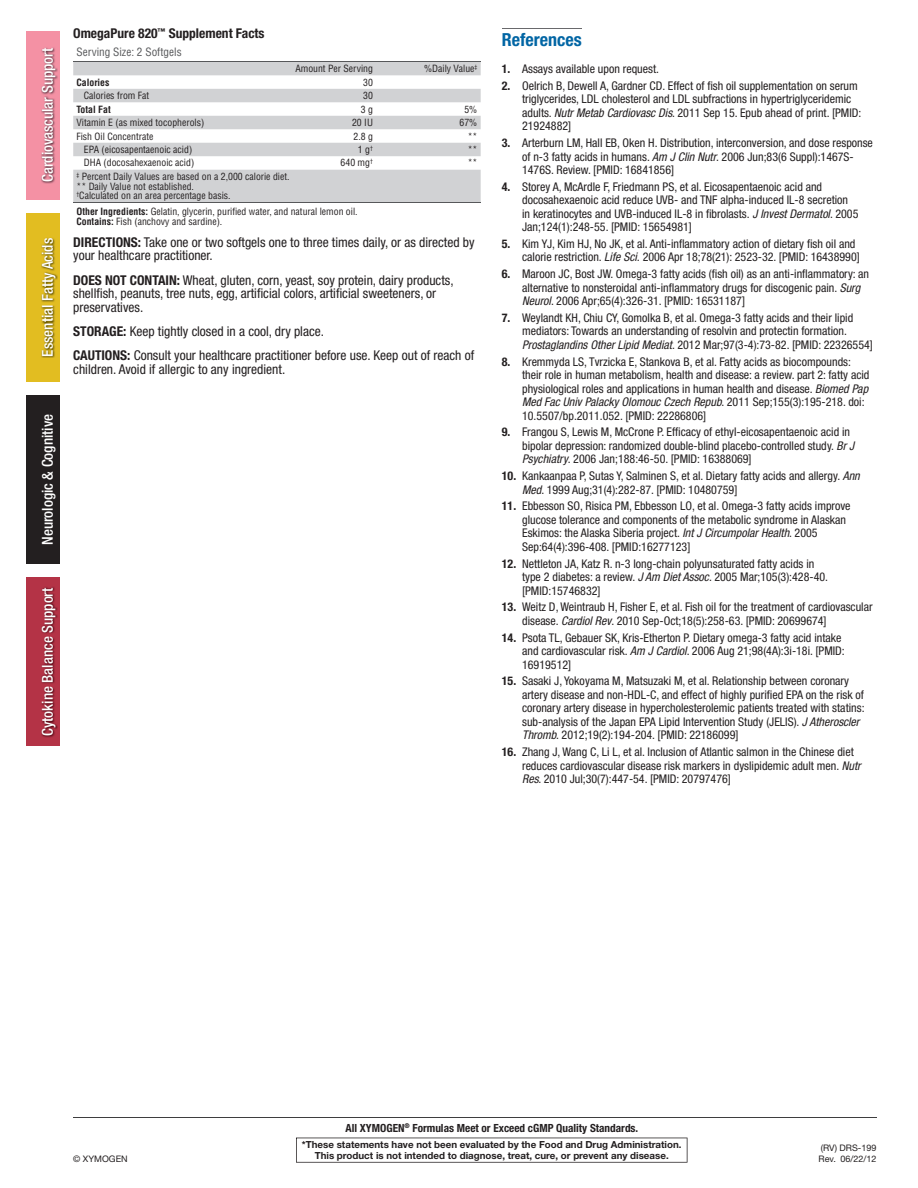
<style>
.page{position:relative;width:918px;height:1188px;background:#fff}
.page>*{position:absolute;margin:0;border:0;box-sizing:border-box;transform-origin:0 0}
.t1{font:700 condensed 18px "Helvetica Neue LT Std";color:#0065a4}
.t2{font:500 condensed 15px "Helvetica Neue LT Std";color:#fff}
.t3{font:condensed 13.5px/13.5px "Helvetica Neue LT Std";color:#231f20}
.t4{font:700 condensed 13.5px "Helvetica Neue LT Std";color:#231f20}
.t5{font:condensed 12px/13.5px "Helvetica Neue LT Std";color:#231f20}
.t6{font:700 condensed 11.25px "Helvetica Neue LT Std";color:#231f20}
.t7{font:condensed 11.25px "Helvetica LT Std";color:#57585a}
.t8{font:condensed 9.75px/9.8px "Helvetica LT Std";color:#231f20}
.t9{font:700 9.75px/10.5px "Helvetica Neue LT Std";color:#231f20;text-align:center}
.t10{font:700 condensed 9.75px "Helvetica LT Std";color:#231f20}
.t11{font:9px "Helvetica Neue LT Std";color:#231f20}
.s1{font-weight:700}
.s2{font-style:italic}
</style>
<div class="page">
<div style="left:26px;top:31px;width:33px;height:168px;background:#f491a4"></div>
<img style="left:41px;top:47px;width:17px;height:137px">
<div style="left:26px;top:213px;width:33px;height:169px;background:#e2bd21"></div>
<img style="left:41px;top:238px;width:17px;height:119px">
<div style="left:26px;top:395px;width:33px;height:169px;background:#231f20"></div>
<div style="left:26px;top:577px;width:33px;height:169px;background:#b43346"></div>
<img style="left:41px;top:587px;width:17px;height:150px">
<svg style="left:73px;top:62px;width:408px;height:140px;fill:#d1d2d4"></svg>
<hr style="left:73px;top:61px;width:181px;height:1px;background:#57585a">
<hr style="left:254px;top:61px;width:122px;height:1px;background:#57585a">
<hr style="left:376px;top:61px;width:105px;height:1px;background:#57585a">
<hr style="left:73px;top:202px;width:181px;height:1px;background:#57585a">
<hr style="left:254px;top:202px;width:122px;height:1px;background:#57585a">
<hr style="left:376px;top:202px;width:105px;height:1px;background:#57585a">
<hr style="left:73px;top:1117px;width:803px;height:1px;background:#3e3e3f">
<svg style="left:296px;top:1138px;width:391px;height:25px"></svg>
<hr style="left:502px;top:28px;width:80px;height:1px;background:#69696c">
<p class="t2" style="left:38px;top:182px;width:136px;rotate:-90deg">Cardiovascular Support</p>
<p class="t2" style="left:38px;top:357px;width:120px;rotate:-90deg">Essential Fatty Acids</p>
<p class="t2" style="left:38px;top:545px;width:133px;rotate:-90deg">Neurologic &amp; Cognitive</p>
<p class="t2" style="left:38px;top:736px;width:150px;rotate:-90deg">Cytokine Balance Support</p>
<p class="t4" style="left:73px;top:25px;width:193px">OmegaPure 820<sup>™</sup> Supplement Facts</p>
<p class="t7" style="left:76px;top:45px;width:107px">Serving Size: 2 Softgels</p>
<p class="t8" style="left:295px;top:64px;width:79px">Amount Per Serving</p>
<p class="t8" style="left:424px;top:64px;width:55px">%Daily Value<sup>‡</sup></p>
<p class="t10" style="left:76px;top:76px;width:35px">Calories</p>
<p class="t8" style="left:363px;top:77px;width:11px">30</p>
<p class="t8" style="left:84px;top:91px;width:67px">Calories from Fat</p>
<p class="t8" style="left:363px;top:91px;width:11px">30</p>
<p class="t10" style="left:76px;top:103px;width:36px">Total Fat</p>
<p class="t8" style="left:361px;top:104px;width:14px">3 g</p>
<p class="t8" style="left:464px;top:104px;width:14px">5%</p>
<p class="t8" style="left:76px;top:118px;width:129px">Vitamin E (as mixed tocopherols)</p>
<p class="t8" style="left:352px;top:118px;width:22px">20 IU</p>
<p class="t8" style="left:460px;top:118px;width:19px">67%</p>
<p class="t8" style="left:76px;top:131px;width:78px">Fish Oil Concentrate</p>
<p class="t8" style="left:353px;top:131px;width:21px">2.8 g</p>
<p class="t8" style="left:468px;top:131px;width:11px">**</p>
<p class="t8" style="left:84px;top:145px;width:110px">EPA (eicosapentaenoic acid)</p>
<p class="t8" style="left:358px;top:145px;width:17px">1 g<sup>†</sup></p>
<p class="t8" style="left:468px;top:144px;width:11px">**</p>
<p class="t8" style="left:84px;top:158px;width:112px">DHA (docosahexaenoic acid)</p>
<p class="t8" style="left:341px;top:158px;width:34px">640 mg<sup>†</sup></p>
<p class="t8" style="left:468px;top:158px;width:11px">**</p>
<p class="t8" style="left:76px;top:171px;width:215px"><sup>‡</sup> Percent Daily Values are based on a 2,000 calorie diet. ** Daily Value not established.<br><sup>†</sup>Calculated on an area percentage basis.</p>
<p class="t8" style="left:76px;top:207px;width:283px"><span class="s1">Other Ingredients:</span> Gelatin, glycerin, purified water, and natural lemon oil.<br><span class="s1">Contains:</span> Fish (anchovy and sardine).</p>
<p class="t3" style="left:73px;top:235px;width:403px"><span class="s1">DIRECTIONS:</span> Take one or two softgels one to three times daily, or as directed by your healthcare practitioner.</p>
<p class="t3" style="left:73px;top:273px;width:382px"><span class="s1">DOES NOT CONTAIN:</span> Wheat, gluten, corn, yeast, soy protein, dairy products, shellfish, peanuts, tree nuts, egg, artificial colors, artificial sweeteners, or preservatives.</p>
<p class="t3" style="left:73px;top:319px;width:402px;line-height:24.3px"><span class="s1">STORAGE:</span> Keep tightly closed in a cool, dry place.<br><span class="s1">CAUTIONS:</span> Consult your healthcare practitioner before use. Keep out of reach of</p>
<p class="t3" style="left:73px;top:362px;width:213px">children. Avoid if allergic to any ingredient.</p>
<h1 class="t1" style="left:502px;top:29px;width:81px">References</h1>
<p class="t5" style="left:502px;top:62px;width:159px"><span class="s1">1.</span> Assays available upon request.</p>
<p class="t5" style="left:522px;top:79px;width:341px;text-indent:-20px"><span class="s1">2.</span> Oelrich B, Dewell A, Gardner CD. Effect of fish oil supplementation on serum triglycerides, LDL cholesterol and LDL subfractions in hypertriglyceridemic adults. <span class="s2">Nutr Metab Cardiovasc Dis</span>. 2011 Sep 15. Epub ahead of print. [PMID:<br>21924882]</p>
<p class="t5" style="left:522px;top:136px;width:352px;text-indent:-20px"><span class="s1">3.</span> Arterburn LM, Hall EB, Oken H. Distribution, interconversion, and dose response of n-3 fatty acids in humans. <span class="s2">Am J Clin Nutr</span>. 2006 Jun;83(6 Suppl):1467S-<br>1476S. Review. [PMID: 16841856]</p>
<p class="t5" style="left:522px;top:180px;width:338px;text-indent:-20px"><span class="s1">4.</span> Storey A, McArdle F, Friedmann PS, et al. Eicosapentaenoic acid and docosahexaenoic acid reduce UVB- and TNF alpha-induced IL-8 secretion in keratinocytes and UVB-induced IL-8 in fibrolasts. <span class="s2">J Invest Dermatol</span>. 2005<br>Jan;124(1):248-55. [PMID: 15654981]</p>
<p class="t5" style="left:522px;top:237px;width:339px;text-indent:-20px"><span class="s1">5.</span> Kim YJ, Kim HJ, No JK, et al. Anti-inflammatory action of dietary fish oil and calorie restriction. <span class="s2">Life Sci.</span> 2006 Apr 18;78(21): 2523-32. [PMID: 16438990]</p>
<p class="t5" style="left:522px;top:267px;width:349px;text-indent:-20px"><span class="s1">6.</span> Maroon JC, Bost JW. Omega-3 fatty acids (fish oil) as an anti-inflammatory: an alternative to nonsteroidal anti-inflammatory drugs for discogenic pain. <span class="s2">Surg<br>Neurol</span>. 2006 Apr;65(4):326-31. [PMID: 16531187]</p>
<p class="t5" style="left:522px;top:311px;width:352px;text-indent:-20px"><span class="s1">7.</span> Weylandt KH, Chiu CY, Gomolka B, et al. Omega-3 fatty acids and their lipid mediators: Towards an understanding of resolvin and protectin formation.<br><span class="s2">Prostaglandins Other Lipid Mediat</span>. 2012 Mar;97(3-4):73-82. [PMID: 22326554]</p>
<p class="t5" style="left:522px;top:355px;width:349px;text-indent:-20px"><span class="s1">8.</span> Kremmyda LS, Tvrzicka E, Stankova B, et al. Fatty acids as biocompounds: their role in human metabolism, health and disease: a review. part 2: fatty acid physiological roles and applications in human health and disease. <span class="s2">Biomed Pap Med Fac Univ Palacky Olomouc Czech Repub</span>. 2011 Sep;155(3):195-218. doi:<br>10.5507/bp.2011.052. [PMID: 22286806]</p>
<p class="t5" style="left:522px;top:425px;width:334px;text-indent:-20px"><span class="s1">9.</span> Frangou S, Lewis M, McCrone P. Efficacy of ethyl-eicosapentaenoic acid in bipolar depression: randomized double-blind placebo-controlled study. <span class="s2">Br J<br>Psychiatry</span>. 2006 Jan;188:46-50. [PMID: 16388069]</p>
<p class="t5" style="left:522px;top:469px;width:339px;text-indent:-20px"><span class="s1">10.</span> Kankaanpaa P, Sutas Y, Salminen S, et al. Dietary fatty acids and allergy. <span class="s2">Ann<br>Med</span>. 1999 Aug;31(4):282-87. [PMID: 10480759]</p>
<p class="t5" style="left:522px;top:499px;width:330px;text-indent:-20px"><span class="s1">11.</span> Ebbesson SO, Risica PM, Ebbesson LO, et al. Omega-3 fatty acids improve glucose tolerance and components of the metabolic syndrome in Alaskan Eskimos: the Alaska Siberia project. <span class="s2">Int J Circumpolar Health</span>. 2005<br>Sep:64(4):396-408. [PMID:16277123]</p>
<p class="t5" style="left:522px;top:557px;width:307px;text-indent:-20px"><span class="s1">12.</span> Nettleton JA, Katz R. n-3 long-chain polyunsaturated fatty acids in type 2 diabetes: a review. <span class="s2">J Am Diet Assoc</span>. 2005 Mar;105(3):428-40. [PMID:15746832]</p>
<p class="t5" style="left:522px;top:600px;width:352px;text-indent:-20px"><span class="s1">13.</span> Weitz D, Weintraub H, Fisher E, et al. Fish oil for the treatment of cardiovascular disease. <span class="s2">Cardiol Rev</span>. 2010 Sep-Oct;18(5):258-63. [PMID: 20699674]</p>
<p class="t5" style="left:522px;top:631px;width:324px;text-indent:-20px"><span class="s1">14.</span> Psota TL, Gebauer SK, Kris-Etherton P. Dietary omega-3 fatty acid intake and cardiovascular risk. <span class="s2">Am J Cardiol</span>. 2006 Aug 21;98(4A):3i-18i. [PMID:<br>16919512]</p>
<p class="t5" style="left:522px;top:674px;width:344px;text-indent:-20px"><span class="s1">15.</span> Sasaki J, Yokoyama M, Matsuzaki M, et al. Relationship between coronary artery disease and non-HDL-C, and effect of highly purified EPA on the risk of coronary artery disease in hypercholesterolemic patients treated with statins: sub-analysis of the Japan EPA Lipid Intervention Study (JELIS). <span class="s2">J Atheroscler Thromb</span>. 2012;19(2):194-204. [PMID: 22186099]</p>
<p class="t5" style="left:522px;top:745px;width:340px;text-indent:-20px"><span class="s1">16.</span> Zhang J, Wang C, Li L, et al. Inclusion of Atlantic salmon in the Chinese diet reduces cardiovascular disease risk markers in dyslipidemic adult men. <span class="s2">Nutr<br>Res</span>. 2010 Jul;30(7):447-54. [PMID: 20797476]</p>
<p class="t6" style="left:346px;top:1121px;width:294px">All XYMOGEN<sup>®</sup> Formulas Meet or Exceed cGMP Quality Standards.</p>
<p class="t9" style="left:302px;top:1139px;width:381px">*These statements have not been evaluated by the Food and Drug Administration.<br>This product is not intended to diagnose, treat, cure, or prevent any disease.</p>
<p class="t11" style="left:821px;top:1143px;width:57px">(RV) DRS-199</p>
<p class="t11" style="left:73px;top:1153px;width:56px">© XYMOGEN</p>
<p class="t11" style="left:819px;top:1153px;width:59px">Rev. 06/22/12</p>
</div>
